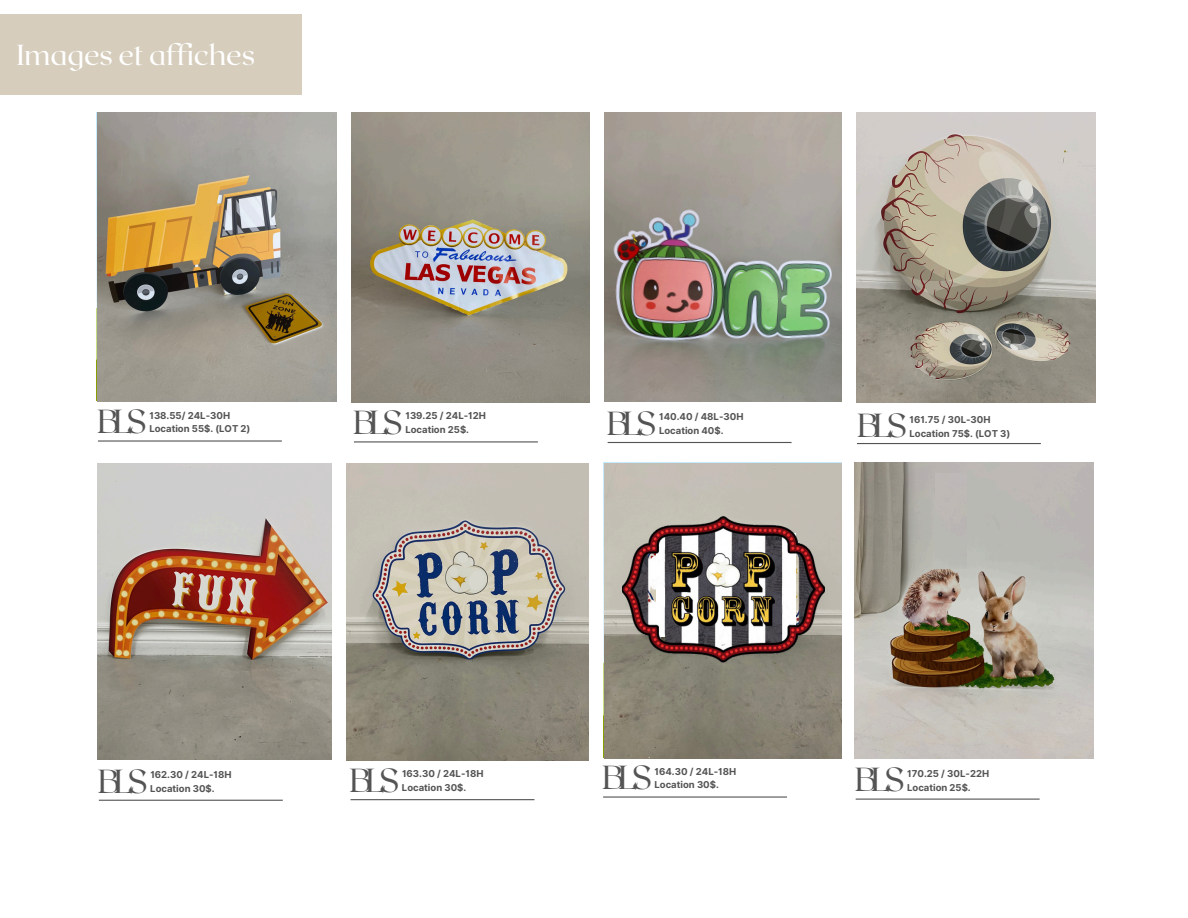
<style>
.page{position:relative;width:1188px;height:918px;background:#fff}
.page>*{position:absolute;margin:0;border:0;box-sizing:border-box;transform-origin:0 0}
.t1{font:300 33.3px "Roxborough CF";letter-spacing:-.195em;color:#545454}
.t2{font:28.8px "Roxborough CF";color:#fff}
.t3{font:700 9.6px "Inter";color:#545454}
.t4{font:700 9.45px "Inter";color:#545454}
</style>
<div class="page">
<div style="left:0;top:15px;width:301px;height:80px;background:#d6cdbc"></div>
<hr style="left:98px;top:440px;width:184px;height:2px;background:#545454">
<hr style="left:354px;top:441px;width:184px;height:1px;background:#545454">
<hr style="left:608px;top:442px;width:184px;height:1px;background:#545454">
<hr style="left:99px;top:800px;width:184px;height:1px;background:#545454">
<hr style="left:351px;top:799px;width:183px;height:1px;background:#545454">
<hr style="left:857px;top:443px;width:184px;height:1px;background:#545454">
<img style="left:352px;top:112px;width:237px;height:290px">
<hr style="left:603px;top:796px;width:184px;height:2px;background:#545454">
<hr style="left:856px;top:799px;width:184px;height:1px;background:#545454">
<img style="left:98px;top:112px;width:238px;height:289px">
<img style="left:604px;top:112px;width:237px;height:289px">
<img style="left:856px;top:112px;width:240px;height:290px">
<img style="left:98px;top:463px;width:234px;height:296px">
<img style="left:347px;top:463px;width:241px;height:297px">
<img style="left:604px;top:463px;width:237px;height:295px">
<img style="left:622px;top:513px;width:203px;height:151px">
<img style="left:855px;top:463px;width:238px;height:296px">
<div style="left:935px;top:473px;width:32px;height:96px;background:#bbb9b4"></div>
<h3 class="t2" style="left:16px;top:37px;width:240px">Images et affiches</h3>
<h2 class="t1" style="left:97px;top:400px;width:51px">BLS</h2>
<h1 class="t1" style="left:353px;top:401px;width:51px">BLS</h1>
<h3 class="t1" style="left:607px;top:401px;width:51px">BLS</h3>
<h1 class="t3" style="left:149px;top:409px;width:82px">138.55/ 24L-30H</h1>
<p class="t3" style="left:405px;top:410px;width:82px">139.25 / 24L-12H</p>
<h3 class="t3" style="left:659px;top:411px;width:86px">140.40 / 48L-30H</h3>
<p class="t4" style="left:149px;top:423px;width:103px">Location 55$. (LOT 2)</p>
<h3 class="t4" style="left:405px;top:424px;width:65px">Location 25$.</h3>
<h1 class="t4" style="left:659px;top:425px;width:66px">Location 40$.</h1>
<p class="t1" style="left:857px;top:404px;width:51px">BLS</p>
<h3 class="t3" style="left:910px;top:413px;width:83px">161.75 / 30L-30H</h3>
<h1 class="t4" style="left:910px;top:428px;width:102px">Location 75$. (LOT 3)</h1>
<p class="t1" style="left:98px;top:759px;width:51px">BLS</p>
<h1 class="t1" style="left:350px;top:759px;width:51px">BLS</h1>
<p class="t3" style="left:402px;top:768px;width:83px">163.30 / 24L-18H</p>
<h1 class="t3" style="left:150px;top:769px;width:83px">162.30 / 24L-18H</h1>
<h3 class="t4" style="left:402px;top:782px;width:66px">Location 30$.</h3>
<p class="t4" style="left:150px;top:783px;width:66px">Location 30$.</p>
<p class="t1" style="left:602px;top:756px;width:51px">BLS</p>
<p class="t3" style="left:655px;top:765px;width:83px">164.30 / 24L-18H</p>
<h3 class="t4" style="left:655px;top:779px;width:66px">Location 30$.</h3>
<h1 class="t1" style="left:855px;top:758px;width:51px">BLS</h1>
<h3 class="t3" style="left:907px;top:767px;width:83px">170.25 / 30L-22H</h3>
<h1 class="t4" style="left:907px;top:781px;width:65px">Location 25$.</h1>
</div>
